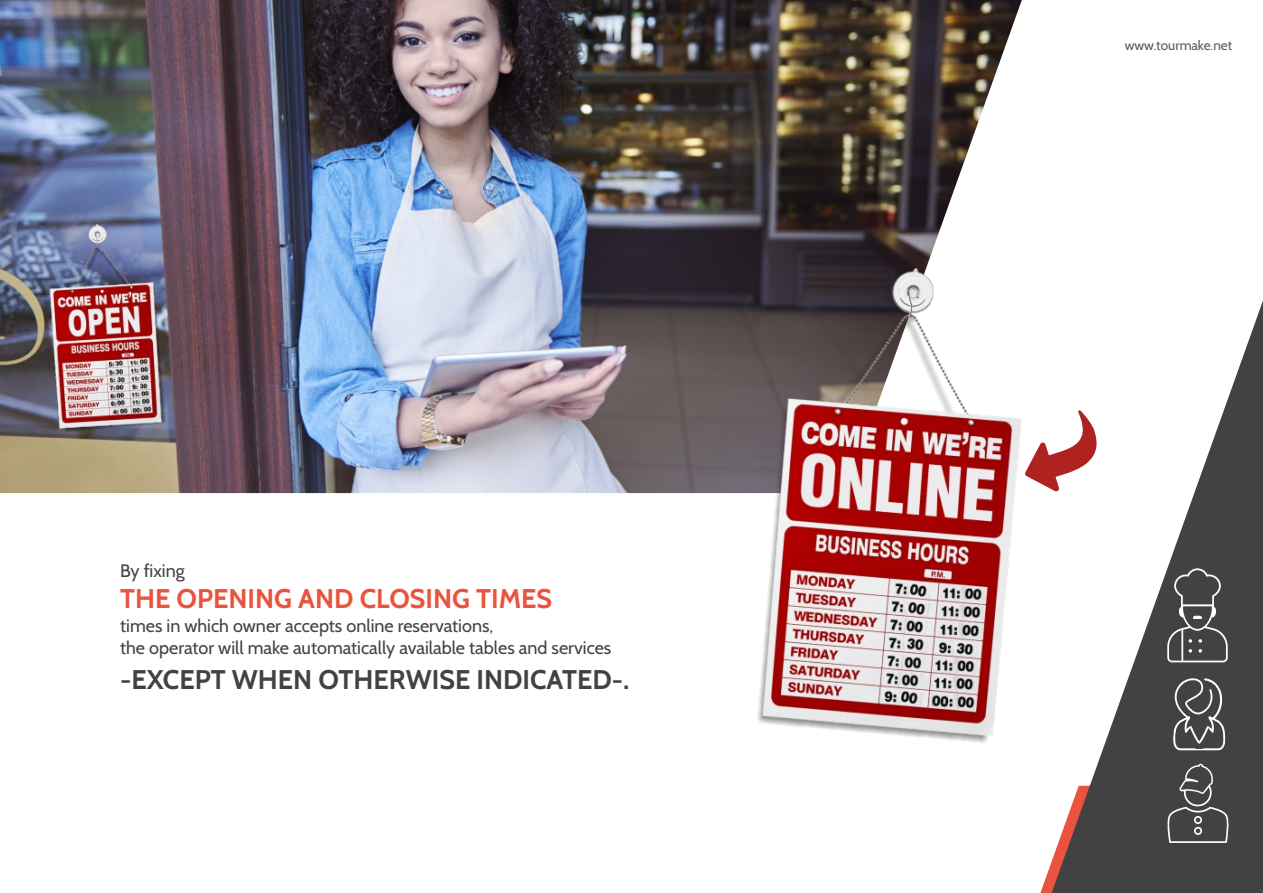
<style>
.page{position:relative;width:1263px;height:893px;background:#fff}
.page>*{position:absolute;margin:0;border:0;box-sizing:border-box;transform-origin:0 0}
.t1{font:700 27px "Cabin";color:#434242}
.t2{font:700 27px "Cabin";color:#ea533d}
.t3{font:18px/21.9px "Cabin";color:#434242}
.t4{font:13.5px "Cabin";color:#5b5b5b}
</style>
<div class="page">
<img style="left:0;top:0;width:1022px;height:493px">
<img style="left:751px;top:467px;width:237px;height:276px">
<img style="left:740px;top:316px;width:22px;height:151px">
<svg style="left:1055px;top:301px;width:208px;height:463px"></svg>
<svg style="left:1171px;top:676px;width:56px;height:77px;background:#636262"></svg>
<svg style="left:1165px;top:566px;width:65px;height:99px;background:#5a5959"></svg>
<svg style="left:1040px;top:764px;width:223px;height:129px;background:#635c5b"></svg>
<svg style="left:1032px;top:410px;width:65px;height:81px"></svg>
<img style="left:762px;top:260px;width:270px;height:477px">
<img style="left:44px;top:247px;width:124px;height:186px">
<img style="left:45px;top:221px;width:118px;height:208px">
<p class="t3" style="left:120px;top:560px;width:66px">By fixing</p>
<h1 class="t2" style="left:120px;top:582px;width:433px">THE OPENING AND CLOSING TIMES</h1>
<p class="t3" style="left:120px;top:615px;width:493px">times in which owner accepts online reservations,<br>the operator will make automatically available tables and services</p>
<h1 class="t1" style="left:120px;top:663px;width:511px">-EXCEPT WHEN OTHERWISE INDICATED-.</h1>
<p class="t4" style="left:1125px;top:37px;width:109px">www.tourmake.net</p>
</div>
